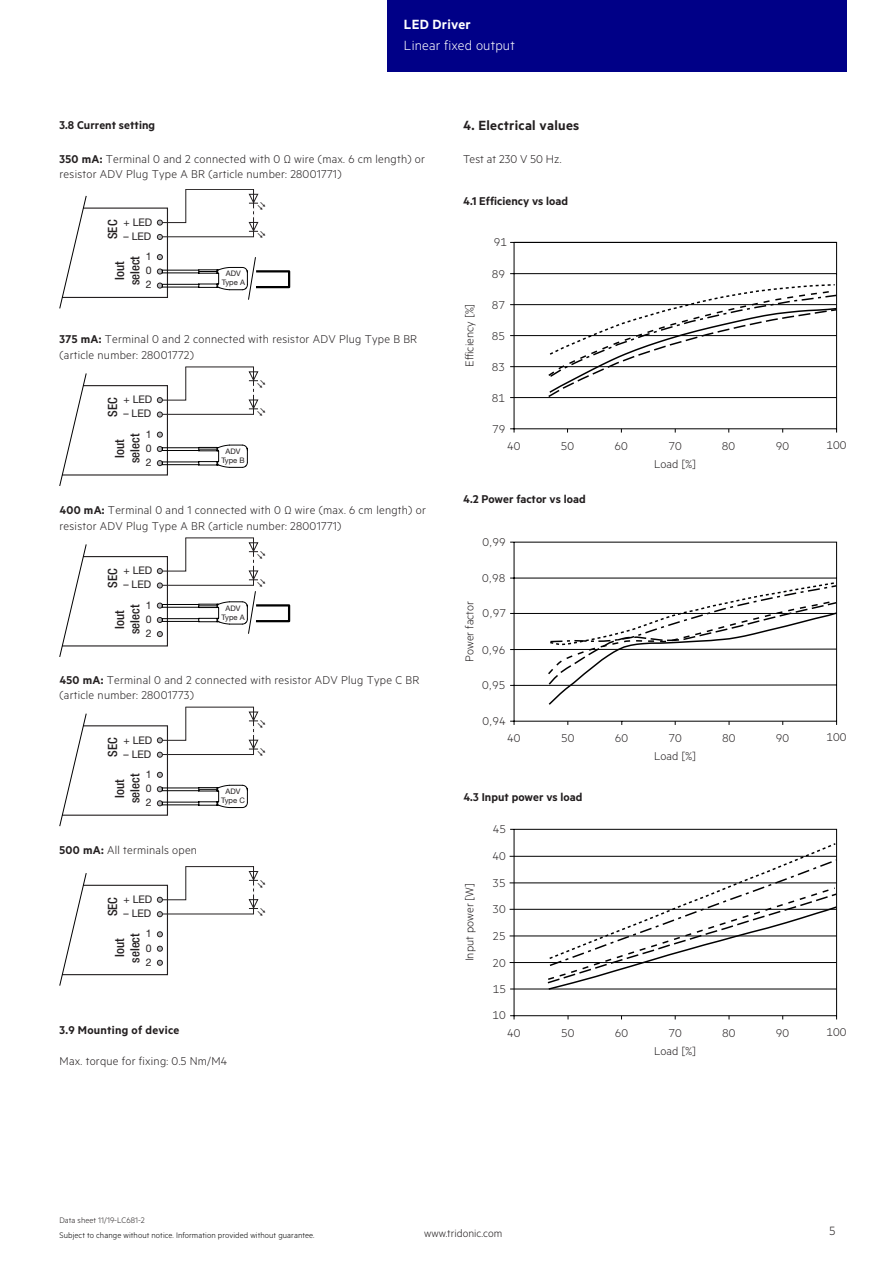
<style>
.page{position:relative;width:893px;height:1263px;background:#fff}
.page>*{position:absolute;margin:0;border:0;box-sizing:border-box;transform-origin:0 0}
.t1{font:15px "Tridonic Metric Print Semi";letter-spacing:.02em;color:#231f20}
.t2{font:15px "Tridonic Metric Print Light";letter-spacing:.015em;color:#fff}
.t3{font:15px "Tridonic Metric Print Semi";letter-spacing:.015em;color:#fff}
.t4{font:13.5px "Tridonic Metric Print Light";color:#231f20}
.t5{font:12.75px/15.1px "Tridonic Metric Print Light";letter-spacing:.02em;color:#231f20}
.t6{font:12.75px "Tridonic Metric Print Semi";letter-spacing:.005em;color:#231f20}
.t7{font:500 condensed 12.75px/15.3px "Helvetica Neue LTW1 G";color:#231f20;text-align:center}
.t8{font:12px "Tridonic Metric Print Light";letter-spacing:.005em;color:#231f20}
.t9{font:10.5px/14.1px "Helvetica Neue LTW1 G";color:#231f20;text-align:justify}
.t10{font:9px "Tridonic Metric Print Light";letter-spacing:.01em;color:#000}
.t11{font:9px "Tridonic Metric Print Light";letter-spacing:.005em;color:#231f20}
.t12{font:7.65px/9.1px "Helvetica Neue LTW1 G";color:#231f20;text-align:center}
.s1{font-family:"Tridonic Metric Print Semi"}
</style>
<div class="page">
<div style="left:387px;top:0;width:459px;height:72px;background:#000087"></div>
<svg style="left:510px;top:242px;width:327px;height:191px"></svg>
<hr style="left:510px;top:366px;width:327px;height:1px;background:#000001">
<hr style="left:510px;top:335px;width:327px;height:1px;background:#000001">
<hr style="left:510px;top:397px;width:327px;height:1px;background:#000001">
<hr style="left:510px;top:304px;width:327px;height:1px;background:#000001">
<svg style="left:547px;top:283px;width:291px;height:115px"></svg>
<svg style="left:510px;top:541px;width:327px;height:184px"></svg>
<hr style="left:510px;top:649px;width:327px;height:1px;background:#000001">
<svg style="left:546px;top:581px;width:292px;height:125px"></svg>
<svg style="left:509px;top:828px;width:328px;height:192px"></svg>
<hr style="left:510px;top:882px;width:327px;height:1px;background:#000001">
<hr style="left:510px;top:962px;width:327px;height:1px;background:#000001">
<hr style="left:510px;top:935px;width:327px;height:1px;background:#000001">
<hr style="left:510px;top:909px;width:327px;height:1px;background:#000001">
<hr style="left:510px;top:856px;width:327px;height:1px;background:#000001">
<hr style="left:510px;top:989px;width:327px;height:1px;background:#000001">
<svg style="left:546px;top:842px;width:292px;height:149px"></svg>
<div style="left:255px;top:604px;width:35px;height:18px;border:2px solid #000"></div>
<div style="left:255px;top:270px;width:35px;height:18px;border:2px solid #000"></div>
<svg style="left:60px;top:866px;width:199px;height:120px"></svg>
<svg style="left:60px;top:707px;width:199px;height:119px"></svg>
<svg style="left:60px;top:367px;width:199px;height:119px"></svg>
<svg style="left:60px;top:537px;width:206px;height:120px"></svg>
<svg style="left:60px;top:189px;width:206px;height:119px"></svg>
<p class="t6" style="left:60px;top:117px;width:97px">3.8 Current setting</p>
<p class="t3" style="left:404px;top:15px;width:68px">LED Driver</p>
<p class="t2" style="left:404px;top:37px;width:112px">Linear fixed output</p>
<p class="t1" style="left:463px;top:117px;width:118px">4. Electrical values</p>
<p class="t5" style="left:60px;top:151px;width:367px"><span class="s1">350 mA:</span> Terminal 0 and 2 connected with 0 Ω wire (max. 6 cm length) or resistor ADV Plug Type A BR (article number: 28001771)</p>
<p class="t7" style="left:105px;top:239px;width:21px;rotate:-90deg">SEC</p>
<p class="t9" style="left:123px;top:215px;width:30px">+ LED</p>
<p class="t9" style="left:123px;top:226px;width:30px;line-height:20.4px;text-align:right">– LED<br>1</p>
<p class="t9" style="left:146px;top:263px;width:7px">0<br>2</p>
<p class="t7" style="left:112px;top:285px;width:31px;rotate:-90deg">Iout select</p>
<p class="t12" style="left:222px;top:269px;width:25px">ADV<br>Type A</p>
<p class="t5" style="left:60px;top:331px;width:359px"><span class="s1">375 mA:</span> Terminal 0 and 2 connected with resistor ADV Plug Type B BR (article number: 28001772)</p>
<p class="t9" style="left:123px;top:392px;width:30px">+ LED</p>
<p class="t9" style="left:123px;top:406px;width:29px">– LED</p>
<p class="t7" style="left:105px;top:417px;width:21px;rotate:-90deg">SEC</p>
<p class="t9" style="left:146px;top:427px;width:7px">1<br>0<br>2</p>
<p class="t7" style="left:112px;top:463px;width:31px;rotate:-90deg">Iout select</p>
<p class="t12" style="left:221px;top:447px;width:25px">ADV<br>Type B</p>
<p class="t5" style="left:60px;top:502px;width:368px"><span class="s1">400 mA:</span> Terminal 0 and 1 connected with 0 Ω wire (max. 6 cm length) or resistor ADV Plug Type A BR (article number: 28001771)</p>
<p class="t9" style="left:123px;top:563px;width:30px">+ LED</p>
<p class="t9" style="left:123px;top:577px;width:29px">– LED</p>
<p class="t7" style="left:105px;top:588px;width:21px;rotate:-90deg">SEC</p>
<p class="t9" style="left:146px;top:598px;width:7px">1<br>0<br>2</p>
<p class="t7" style="left:112px;top:634px;width:31px;rotate:-90deg">Iout select</p>
<p class="t12" style="left:222px;top:603px;width:25px">ADV<br>Type A</p>
<p class="t5" style="left:60px;top:672px;width:361px"><span class="s1">450 mA:</span> Terminal 0 and 2 connected with resistor ADV Plug Type C BR (article number: 28001773)</p>
<p class="t9" style="left:123px;top:733px;width:30px">+ LED</p>
<p class="t9" style="left:123px;top:747px;width:29px">– LED</p>
<p class="t7" style="left:105px;top:757px;width:21px;rotate:-90deg">SEC</p>
<p class="t9" style="left:146px;top:767px;width:7px">1<br>0<br>2</p>
<p class="t7" style="left:112px;top:803px;width:31px;rotate:-90deg">Iout select</p>
<p class="t5" style="left:60px;top:842px;width:139px"><span class="s1">500 mA:</span> All terminals open</p>
<p class="t9" style="left:123px;top:892px;width:30px">+ LED</p>
<p class="t9" style="left:123px;top:906px;width:29px">– LED</p>
<p class="t7" style="left:105px;top:916px;width:21px;rotate:-90deg">SEC</p>
<p class="t9" style="left:146px;top:927px;width:7px">1<br>0<br>2</p>
<p class="t7" style="left:112px;top:963px;width:31px;rotate:-90deg">Iout select</p>
<p class="t12" style="left:221px;top:787px;width:25px">ADV<br>Type C</p>
<p class="t6" style="left:60px;top:1023px;width:121px">3.9 Mounting of device</p>
<p class="t5" style="left:60px;top:1053px;width:169px">Max. torque for fixing: 0.5 Nm/M4</p>
<p class="t5" style="left:463px;top:151px;width:100px">Test at 230 V 50 Hz.</p>
<p class="t6" style="left:463px;top:194px;width:106px">4.1 Efficiency vs load</p>
<p class="t5" style="left:462px;top:367px;width:65px;rotate:-90deg">E iciency [%]</p>
<p class="t5" style="left:494px;top:234px;width:15px">91</p>
<p class="t5" style="left:492px;top:266px;width:15px">89</p>
<p class="t5" style="left:492px;top:297px;width:15px">87</p>
<p class="t5" style="left:492px;top:328px;width:15px">85</p>
<p class="t5" style="left:492px;top:359px;width:15px">83</p>
<p class="t5" style="left:492px;top:390px;width:15px">81</p>
<p class="t5" style="left:492px;top:421px;width:15px">79</p>
<p class="t5" style="left:507px;top:438px;width:15px">40</p>
<p class="t5" style="left:561px;top:438px;width:15px">50</p>
<p class="t5" style="left:614px;top:438px;width:15px">60</p>
<p class="t5" style="left:668px;top:438px;width:15px">70</p>
<p class="t5" style="left:722px;top:438px;width:15px">80</p>
<p class="t5" style="left:776px;top:438px;width:15px">90</p>
<p class="t5" style="left:826px;top:437px;width:21px">100</p>
<p class="t5" style="left:654px;top:456px;width:43px">Load [%]</p>
<p class="t6" style="left:463px;top:491px;width:124px">4.2 Power factor vs load</p>
<p class="t5" style="left:482px;top:534px;width:25px">0,99</p>
<p class="t5" style="left:462px;top:662px;width:62px;rotate:-90deg">Power factor</p>
<p class="t5" style="left:482px;top:570px;width:25px">0,98</p>
<p class="t5" style="left:483px;top:605px;width:25px">0,97</p>
<p class="t5" style="left:482px;top:642px;width:25px">0,96</p>
<p class="t5" style="left:482px;top:677px;width:25px">0,95</p>
<p class="t5" style="left:482px;top:713px;width:25px">0,94</p>
<p class="t5" style="left:507px;top:730px;width:15px">40</p>
<p class="t5" style="left:561px;top:730px;width:15px">50</p>
<p class="t5" style="left:615px;top:730px;width:15px">60</p>
<p class="t5" style="left:668px;top:730px;width:15px">70</p>
<p class="t5" style="left:722px;top:730px;width:15px">80</p>
<p class="t5" style="left:776px;top:730px;width:15px">90</p>
<p class="t5" style="left:826px;top:729px;width:21px">100</p>
<p class="t5" style="left:654px;top:748px;width:43px">Load [%]</p>
<p class="t6" style="left:463px;top:789px;width:121px">4.3 Input power vs load</p>
<p class="t5" style="left:493px;top:821px;width:15px">45</p>
<p class="t5" style="left:462px;top:961px;width:80px;rotate:-90deg">Input power [W]</p>
<p class="t5" style="left:493px;top:848px;width:15px">40</p>
<p class="t5" style="left:493px;top:875px;width:15px">35</p>
<p class="t5" style="left:493px;top:901px;width:15px">30</p>
<p class="t5" style="left:493px;top:928px;width:15px">25</p>
<p class="t5" style="left:493px;top:954px;width:15px">20</p>
<p class="t5" style="left:493px;top:981px;width:15px">15</p>
<p class="t5" style="left:493px;top:1007px;width:15px">10</p>
<p class="t5" style="left:507px;top:1025px;width:15px">40</p>
<p class="t5" style="left:561px;top:1025px;width:15px">50</p>
<p class="t5" style="left:615px;top:1025px;width:15px">60</p>
<p class="t5" style="left:668px;top:1025px;width:15px">70</p>
<p class="t5" style="left:722px;top:1025px;width:15px">80</p>
<p class="t5" style="left:776px;top:1025px;width:15px">90</p>
<p class="t5" style="left:826px;top:1024px;width:21px">100</p>
<p class="t5" style="left:654px;top:1043px;width:43px">Load [%]</p>
<p class="t11" style="left:60px;top:1215px;width:87px">Data sheet 11/19-LC681-2</p>
<p class="t10" style="left:60px;top:1229px;width:257px">Subject to change without notice. Information provided without guarantee.</p>
<p class="t8" style="left:424px;top:1227px;width:80px">www.tridonic.com</p>
<p class="t4" style="left:829px;top:1223px;width:7px">5</p>
</div>
